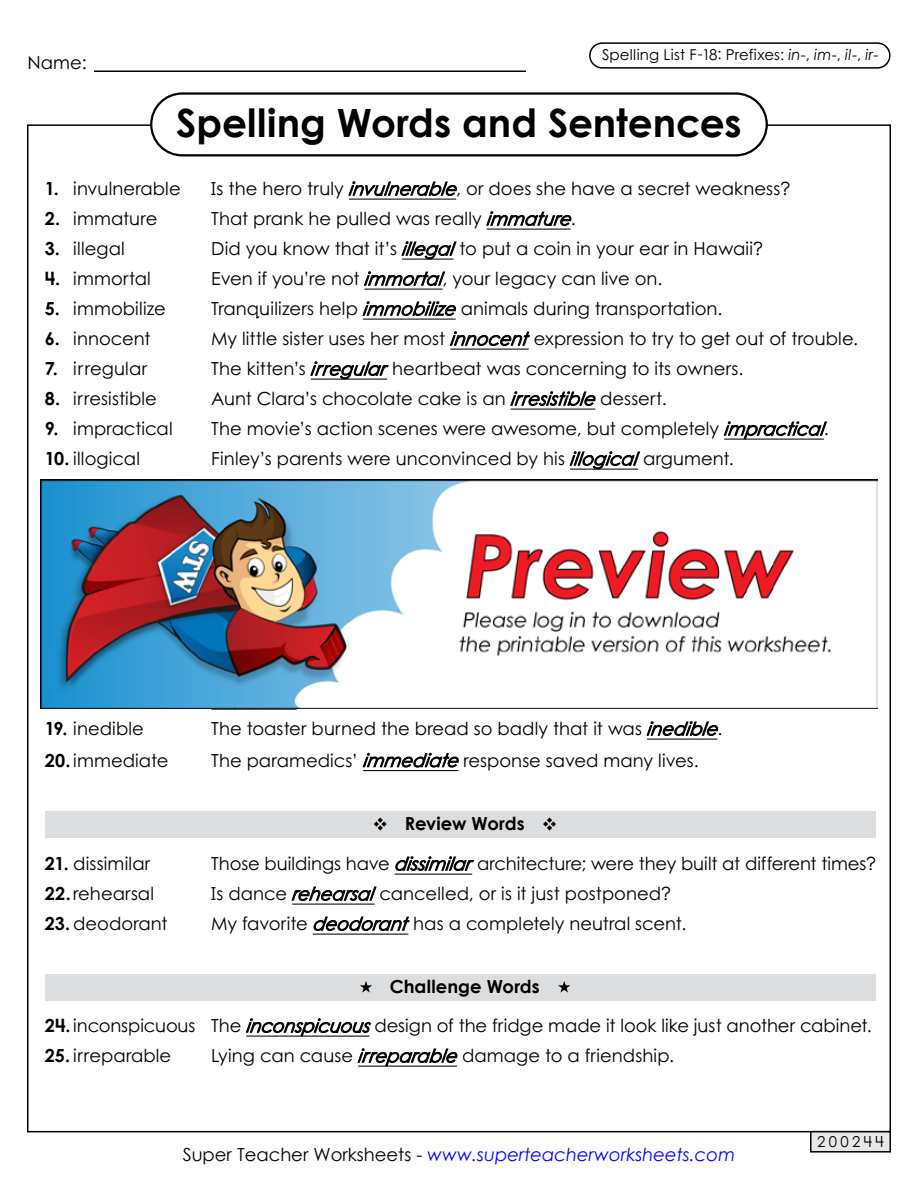
<style>
.page{position:relative;width:918px;height:1188px;background:#fff}
.page>*{position:absolute;margin:0;border:0;box-sizing:border-box;transform-origin:0 0}
.t1{font:700 39px "Century STW4";color:#000}
.t2{font:18px "Century STW4";letter-spacing:.005em;color:#000}
.t3{font:italic 18px "Century Gothic 2";color:#00f}
.t4{font:700 18px "Century STW4";letter-spacing:.005em;color:#000}
.t5{font:15px "Century STW4";letter-spacing:.015em;color:#000}
.s1{font-style:italic}
.s2{font-weight:700}
.s3{font-style:normal;color:#000}
</style>
<div class="page">
<div style="left:45px;top:811px;width:831px;height:27px;background:#dcddde"></div>
<svg style="left:374px;top:818px;width:13px;height:13px"></svg>
<svg style="left:543px;top:818px;width:13px;height:13px"></svg>
<div style="left:45px;top:974px;width:831px;height:27px;background:#dcddde"></div>
<svg style="left:360px;top:981px;width:12px;height:12px"></svg>
<svg style="left:558px;top:981px;width:12px;height:12px"></svg>
<hr style="left:349px;top:199px;width:107px;height:1px;background:#000">
<hr style="left:487px;top:229px;width:84px;height:1px;background:#000">
<hr style="left:402px;top:259px;width:52px;height:1px;background:#000">
<hr style="left:364px;top:289px;width:79px;height:1px;background:#000">
<hr style="left:363px;top:319px;width:93px;height:1px;background:#000">
<hr style="left:450px;top:349px;width:79px;height:1px;background:#000">
<hr style="left:311px;top:379px;width:76px;height:1px;background:#000">
<hr style="left:511px;top:409px;width:84px;height:1px;background:#000">
<hr style="left:724px;top:439px;width:100px;height:1px;background:#000">
<hr style="left:570px;top:469px;width:68px;height:1px;background:#000">
<hr style="left:211px;top:709px;width:86px;height:1px;background:#000">
<hr style="left:647px;top:739px;width:70px;height:1px;background:#000">
<hr style="left:363px;top:770px;width:95px;height:1px;background:#000">
<hr style="left:395px;top:874px;width:77px;height:1px;background:#000">
<hr style="left:292px;top:904px;width:83px;height:1px;background:#000">
<hr style="left:313px;top:934px;width:95px;height:1px;background:#000">
<hr style="left:246px;top:1036px;width:124px;height:1px;background:#000">
<hr style="left:358px;top:1066px;width:99px;height:1px;background:#000">
<hr style="left:94px;top:70px;width:432px;height:2px;background:#000">
<div style="left:811px;top:1132px;width:79px;height:20px;background:#e6e7e8"></div>
<div style="left:810px;top:1131px;width:81px;height:22px;border:2px solid #000"></div>
<div style="left:150px;top:92px;width:618px;height:64px;border:2px solid #000;border-radius:31px"></div>
<div style="left:589px;top:42px;width:302px;height:27px;border:2px solid #000;border-radius:12px"></div>
<img style="left:41px;top:480px;width:836px;height:228px">
<p class="t2" style="left:28px;top:50px;width:61px">Name:</p>
<p class="t5" style="left:602px;top:44px;width:278px">Spelling List F-18: Prefixes: <span class="s1">in-</span>, <span class="s1">im-</span>, <span class="s1">il-</span>, <span class="s1">ir-</span></p>
<h1 class="t1" style="left:176px;top:94px;width:567px">Spelling Words and Sentences</h1>
<p class="t2" style="left:45px;top:176px;width:138px"><span class="s2">1.</span> invulnerable</p>
<p class="t2" style="left:211px;top:176px;width:581px">Is the hero truly <span class="s1">invulnerable</span>, or does she have a secret weakness?</p>
<p class="t2" style="left:45px;top:206px;width:114px"><span class="s2">2.</span> immature</p>
<p class="t2" style="left:211px;top:206px;width:367px">That prank he pulled was really <span class="s1">immature</span>.</p>
<p class="t2" style="left:45px;top:236px;width:82px"><span class="s2">3.</span> illegal</p>
<p class="t2" style="left:211px;top:236px;width:554px">Did you know that it’s <span class="s1">illegal</span>to put a coin in your ear in Hawaii?</p>
<p class="t2" style="left:45px;top:266px;width:108px"><span class="s2">4.</span> immortal</p>
<p class="t2" style="left:211px;top:266px;width:453px">Even if you’re not <span class="s1">immortal</span>, your legacy can live on.</p>
<p class="t2" style="left:45px;top:296px;width:123px"><span class="s2">5.</span> immobilize</p>
<p class="t2" style="left:211px;top:296px;width:513px">Tranquilizers help <span class="s1">immobilize</span> animals during transportation.</p>
<p class="t2" style="left:45px;top:326px;width:107px"><span class="s2">6.</span> innocent</p>
<p class="t2" style="left:211px;top:326px;width:649px">My little sister uses her most <span class="s1">innocent</span>expression to try to get out of trouble.</p>
<p class="t2" style="left:45px;top:356px;width:104px"><span class="s2">7.</span> irregular</p>
<p class="t2" style="left:211px;top:356px;width:534px">The kitten’s <span class="s1">irregular</span> heartbeat was concerning to its owners.</p>
<p class="t2" style="left:45px;top:386px;width:114px"><span class="s2">8.</span> irresistible</p>
<p class="t2" style="left:211px;top:386px;width:457px">Aunt Clara’s chocolate cake is an <span class="s1">irresistible</span> dessert.</p>
<p class="t2" style="left:45px;top:416px;width:129px"><span class="s2">9.</span> impractical</p>
<p class="t2" style="left:211px;top:416px;width:619px">The movie’s action scenes were awesome, but completely <span class="s1">impractical</span>.</p>
<p class="t2" style="left:45px;top:446px;width:97px"><span class="s2">10.</span> illogical</p>
<p class="t2" style="left:211px;top:446px;width:524px">Finley’s parents were unconvinced by his <span class="s1">illogical</span>argument.</p>
<p class="t2" style="left:45px;top:716px;width:101px"><span class="s2">19.</span> inedible</p>
<p class="t2" style="left:211px;top:716px;width:513px">The toaster burned the bread so badly that it was <span class="s1">inedible</span>.</p>
<p class="t2" style="left:45px;top:748px;width:125px"><span class="s2">20.</span> immediate</p>
<p class="t2" style="left:211px;top:748px;width:489px">The paramedics’ <span class="s1">immediate</span> response saved many lives.</p>
<p class="t4" style="left:405px;top:810px;width:121px">Review Words</p>
<p class="t2" style="left:45px;top:851px;width:107px"><span class="s2">21.</span> dissimilar</p>
<p class="t2" style="left:211px;top:851px;width:666px">Those buildings have <span class="s1">dissimilar</span>architecture; were they built at different times?</p>
<p class="t2" style="left:45px;top:881px;width:111px"><span class="s2">22.</span>rehearsal</p>
<p class="t2" style="left:211px;top:881px;width:462px">Is dance <span class="s1">rehearsal</span>cancelled, or is it just postponed?</p>
<p class="t2" style="left:45px;top:911px;width:124px"><span class="s2">23.</span> deodorant</p>
<p class="t2" style="left:211px;top:911px;width:477px">My favorite <span class="s1">deodorant</span>has a completely neutral scent.</p>
<p class="t4" style="left:390px;top:973px;width:152px">Challenge Words</p>
<p class="t2" style="left:45px;top:1013px;width:829px"><span class="s2">24.</span> inconspicuous The <span class="s1">inconspicuous</span>design of the fridge made it look like just another cabinet.</p>
<p class="t2" style="left:45px;top:1043px;width:128px"><span class="s2">25.</span> irreparable</p>
<p class="t2" style="left:211px;top:1043px;width:464px">Lying can cause <span class="s1">irreparable</span> damage to a friendship.</p>
<p class="t3" style="left:183px;top:1142px;width:554px"><span class="s3">Super Teacher Worksheets -</span> www.superteacherworksheets.com</p>
<p class="t5" style="left:817px;top:1131px;width:68px">200244</p>
</div>
